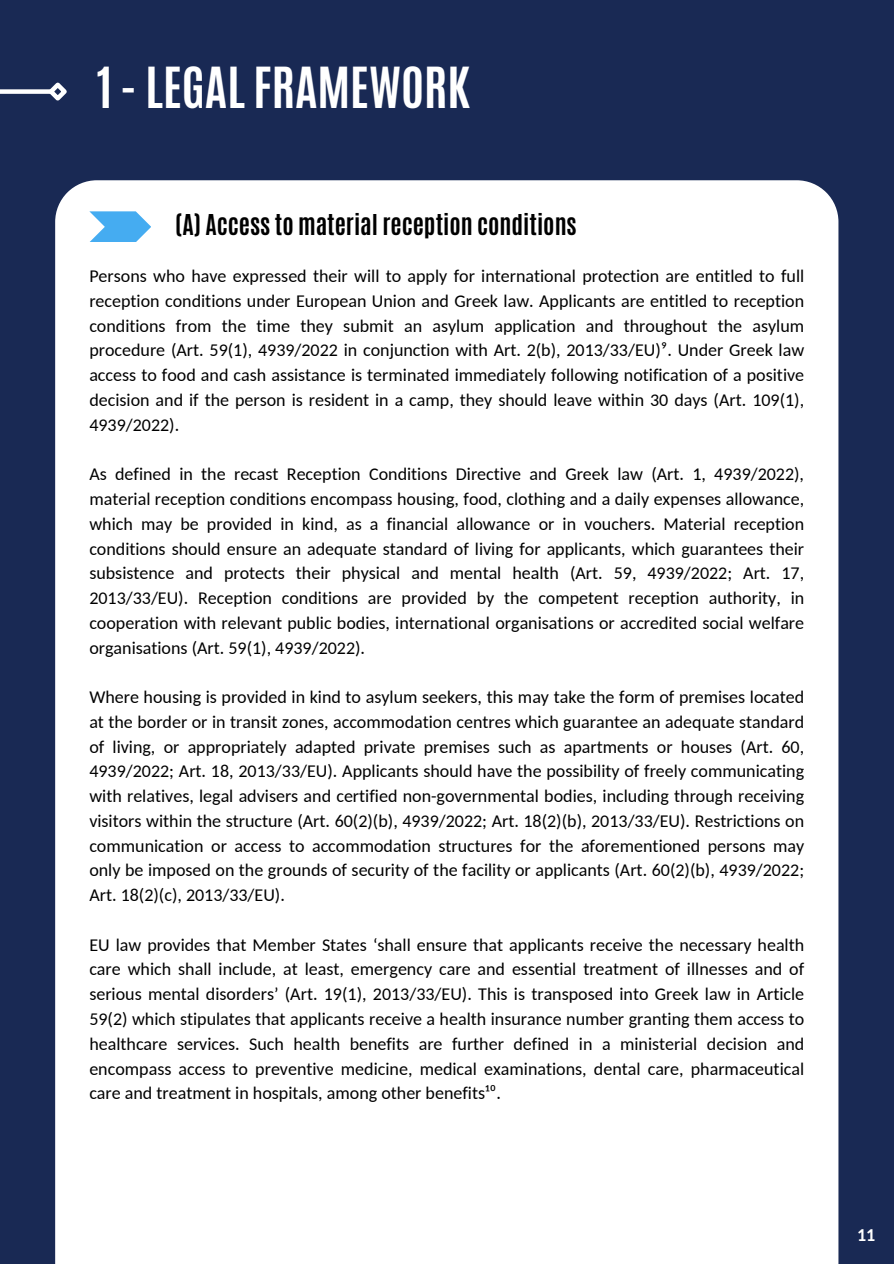
<style>
.page{position:relative;width:894px;height:1264px;background:#fff}
.page>*{position:absolute;margin:0;border:0;box-sizing:border-box;transform-origin:0 0}
.t1{font:700 47.25px "Antonio";color:#fff}
.t2{font:700 24px "Antonio";color:#000}
.t3{font:18px/24.8px "Carlito";color:#000;text-align:justify}
.t4{font:700 18px "Carlito";color:#fff}
</style>
<div class="page">
<div style="left:0;top:0;width:893px;height:1263px;background:#192954"></div>
<div style="left:55px;top:180px;width:783px;height:1083px;background:#fff"></div>
<svg style="left:89px;top:211px;width:62px;height:31px;background:#75c1f4"></svg>
<div style="left:0;top:89px;width:52px;height:5px;background:#fff"></div>
<svg style="left:45px;top:82px;width:22px;height:19px"></svg>
<p class="t1" style="left:97px;top:54px;width:374px">1 - LEGAL FRAMEWORK</p>
<h1 class="t2" style="left:175px;top:208px;width:403px">(A) Access to material reception conditions</h1>
<p class="t3" style="left:89px;top:265px;width:716px">Persons who have expressed their will to apply for international protection are entitled to full reception conditions under European Union and Greek law. Applicants are entitled to reception conditions from the time they submit an asylum application and throughout the asylum procedure (Art. 59(1), 4939/2022 in conjunction with Art. 2(b), 2013/33/EU)⁹. Under Greek law access to food and cash assistance is terminated immediately following notification of a positive decision and if the person is resident in a camp, they should leave within 30 days (Art. 109(1), 4939/2022).</p>
<p class="t3" style="left:89px;top:463px;width:716px">As defined in the recast Reception Conditions Directive and Greek law (Art. 1, 4939/2022), material reception conditions encompass housing, food, clothing and a daily expenses allowance, which may be provided in kind, as a financial allowance or in vouchers. Material reception conditions should ensure an adequate standard of living for applicants, which guarantees their subsistence and protects their physical and mental health (Art. 59, 4939/2022; Art. 17, 2013/33/EU). Reception conditions are provided by the competent reception authority, in cooperation with relevant public bodies, international organisations or accredited social welfare organisations (Art. 59(1), 4939/2022).</p>
<p class="t3" style="left:89px;top:686px;width:716px">Where housing is provided in kind to asylum seekers, this may take the form of premises located at the border or in transit zones, accommodation centres which guarantee an adequate standard of living, or appropriately adapted private premises such as apartments or houses (Art. 60, 4939/2022; Art. 18, 2013/33/EU). Applicants should have the possibility of freely communicating with relatives, legal advisers and certified non-governmental bodies, including through receiving visitors within the structure (Art. 60(2)(b), 4939/2022; Art. 18(2)(b), 2013/33/EU). Restrictions on communication or access to accommodation structures for the aforementioned persons may only be imposed on the grounds of security of the facility or applicants (Art. 60(2)(b), 4939/2022; Art. 18(2)(c), 2013/33/EU).</p>
<p class="t3" style="left:89px;top:933px;width:716px">EU law provides that Member States ‘shall ensure that applicants receive the necessary health care which shall include, at least, emergency care and essential treatment of illnesses and of serious mental disorders’ (Art. 19(1), 2013/33/EU). This is transposed into Greek law in Article 59(2) which stipulates that applicants receive a health insurance number granting them access to healthcare services. Such health benefits are further defined in a ministerial decision and encompass access to preventive medicine, medical examinations, dental care, pharmaceutical care and treatment in hospitals, among other benefits¹⁰.</p>
<h2 class="t4" style="left:856px;top:1227px;width:20px">11</h2>
</div>
